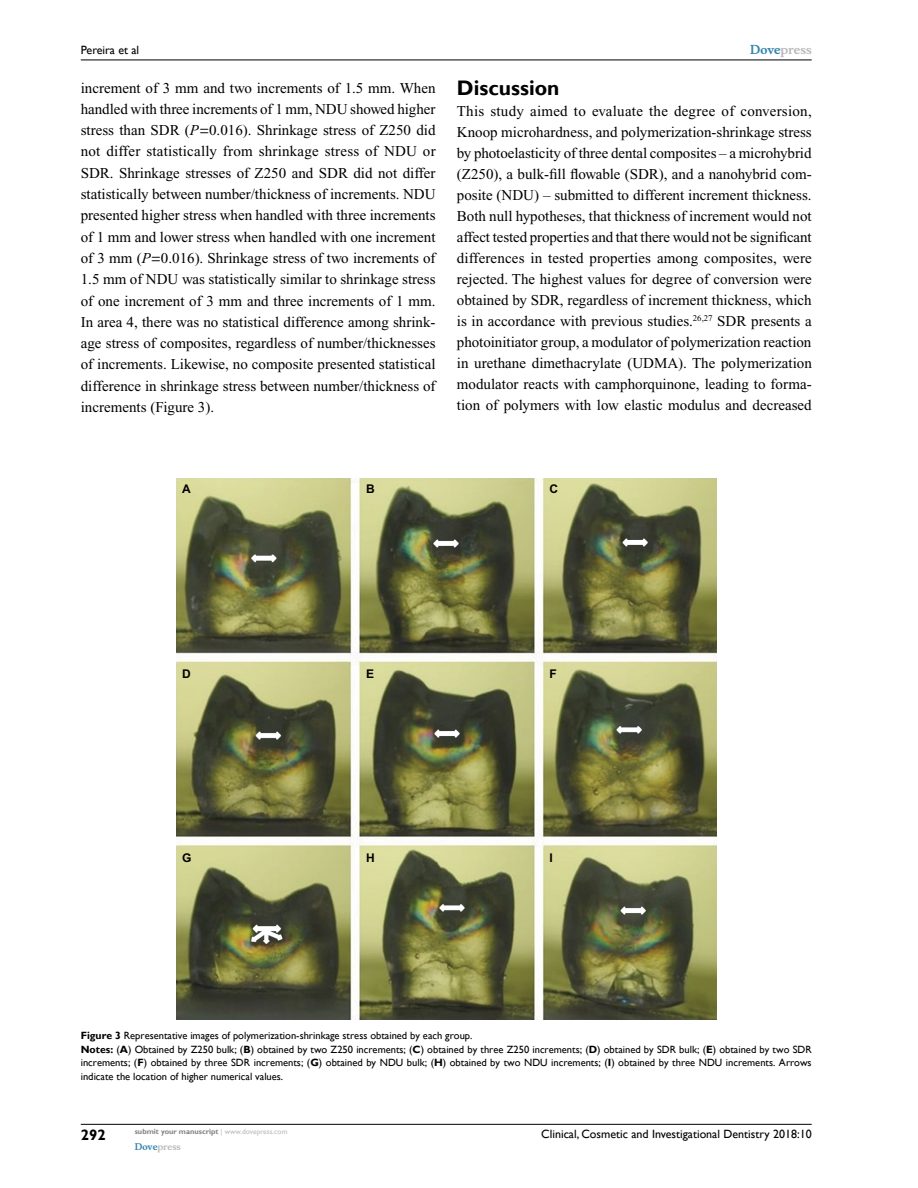
<style>
.page{position:relative;width:918px;height:1188px;background:#fff}
.page>*{position:absolute;margin:0;border:0;box-sizing:border-box;transform-origin:0 0}
.t1{font:700 21px "Gill Sans";color:#000}
.t2{font:15px/21.3px "Times New Roman";color:#000;text-align:justify}
.t3{font:700 15px "Gill Sans";color:#000}
.t4{font:12px "Gill Sans";color:#000}
.t5{font:700 12px "Musee";color:#b8babc}
.t6{font:700 12px "Arial";color:#000}
.t7{font:10.5px/13.5px "Gill Sans";color:#000}
.t8{font:700 9px "Musee";color:#b8babc}
.t9{font:700 7.5px "Gill Sans";color:#808285}
.s1{color:#3785ad}
.s2{font-style:italic}
.s3{font-weight:700}
.s4{font-weight:400;color:#b8babc}
</style>
<div class="page">
<hr style="left:81px;top:1124px;width:731px;height:1px;background:#000">
<hr style="left:81px;top:60px;width:731px;height:1px;background:#000">
<img style="left:176px;top:479px;width:540px;height:541px">
<p class="t5" style="left:750px;top:43px;width:63px"><span class="s1">Dove</span>press</p>
<p class="t4" style="left:81px;top:43px;width:60px">Pereira et al</p>
<p class="t2" style="left:81px;top:77px;width:356px">increment of 3 mm and two increments of 1.5 mm. When handled with three increments of 1 mm, NDU showed higher stress than SDR (<span class="s2">P</span> 0.016). Shrinkage stress of Z250 did not differ statistically from shrinkage stress of NDU or SDR. Shrinkage stresses of Z250 and SDR did not differ statistically between number/thickness of increments. NDU presented higher stress when handled with three increments of 1 mm and lower stress when handled with one increment of 3 mm (<span class="s2">P</span> 0.016). Shrinkage stress of two increments of 1.5 mm of NDU was statistically similar to shrinkage stress of one increment of 3 mm and three increments of 1 mm.<br>In area 4, there was no statistical difference among shrink&shy;age stress of composites, regardless of number/thicknesses of increments. Likewise, no composite presented statistical difference in shrinkage stress between number/thickness of increments (Figure 3).</p>
<h1 class="t1" style="left:457px;top:76px;width:104px">Discussion</h1>
<p class="t2" style="left:457px;top:101px;width:357px">This study aimed to evaluate the degree of conversion, Knoop microhardness, and polymerization-shrinkage stress by photoelasticity of three dental composites – a microhybrid (Z250), a bulk-fill flowable (SDR), and a nanohybrid com&shy;posite (NDU) – submitted to different increment thickness.<br>Both null hypotheses, that thickness of increment would not affect tested properties and that there would not be significant differences in tested properties among composites, were rejected. The highest values for degree of conversion were obtained by SDR, regardless of increment thickness, which is in accordance with previous studies.<sup>26,27</sup> SDR presents a photoinitiator group, a modulator of polymerization reaction in urethane dimethacrylate (UDMA). The polymerization modulator reacts with camphorquinone, leading to forma&shy;tion of polymers with low elastic modulus and decreased</p>
<p class="t6" style="left:182px;top:481px;width:10px">A</p>
<p class="t6" style="left:366px;top:481px;width:10px">B</p>
<p class="t6" style="left:550px;top:481px;width:10px">C</p>
<p class="t6" style="left:182px;top:666px;width:10px">D</p>
<p class="t6" style="left:366px;top:666px;width:10px">E</p>
<p class="t6" style="left:550px;top:666px;width:9px">F</p>
<p class="t6" style="left:182px;top:850px;width:11px">G</p>
<p class="t6" style="left:366px;top:850px;width:10px">H</p>
<p class="t6" style="left:550px;top:850px;width:5px">I</p>
<p class="t7" style="left:81px;top:1029px;width:732px"><span class="s3">Figure 3</span> Representative images of polymerization-shrinkage stress obtained by each group.<br><span class="s3">Notes:</span> (<span class="s3">A</span>) Obtained by Z250 bulk; (<span class="s3">B</span>) obtained by two Z250 increments; (<span class="s3">C</span>) obtained by three Z250 increments; (<span class="s3">D</span>) obtained by SDR bulk; (<span class="s3">E</span>) obtained by two SDR increments; (<span class="s3">F</span>) obtained by three SDR increments; (<span class="s3">G</span>) obtained by NDU bulk; (<span class="s3">H</span>) obtained by two NDU increments; (<span class="s3">I</span>) obtained by three NDU increments. Arrows indicate the location of higher numerical values.</p>
<p class="t3" style="left:81px;top:1126px;width:26px">292</p>
<p class="t9" style="left:135px;top:1127px;width:154px">submit your manuscript <span class="s4">| www.dovepress.com</span></p>
<p class="t8" style="left:135px;top:1141px;width:48px"><span class="s1">Dove</span>press</p>
<p class="t4" style="left:541px;top:1127px;width:272px">Clinical, Cosmetic and Investigational Dentistry 2018:10</p>
</div>
